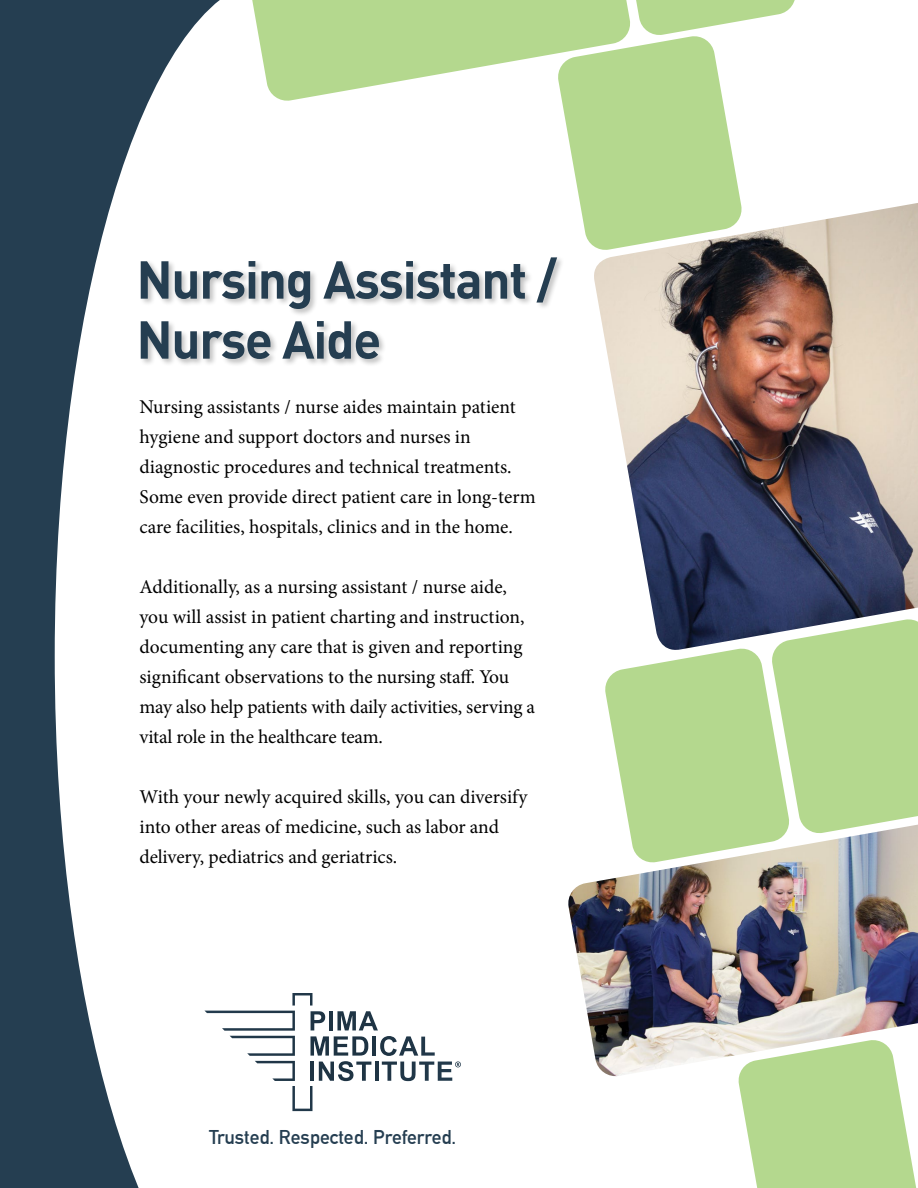
<style>
.page{position:relative;width:918px;height:1188px;background:#253e51}
.page>*{position:absolute;margin:0;border:0;box-sizing:border-box;transform-origin:0 0}
.t1{font:700 52.5px/60px "DINOT";letter-spacing:-.025em;color:#253e51}
.t2{font:19.5px/30px "Minion Pro";letter-spacing:-.005em;color:#000}
.t3{font:700 19.5px "DIN Alternate";color:#253e51}
</style>
<div class="page">
<svg style="left:55px;top:0;width:218px;height:1188px;fill:#fff"></svg>
<div style="left:273px;top:0;width:645px;height:1188px;background:#fff"></div>
<svg style="left:738px;top:1078px;width:179px;height:110px;background:#bcdc9a"></svg>
<img style="left:594px;top:203px;width:324px;height:415px">
<svg style="left:605px;top:618px;width:313px;height:207px;background:#b6d49a"></svg>
<svg style="left:204px;top:993px;width:257px;height:122px"></svg>
<svg style="left:238px;top:0;width:559px;height:252px"></svg>
<div style="left:139px;top:256px;width:426px;height:111px;background:#000;opacity:.25"></div>
<img style="left:568px;top:825px;width:350px;height:253px">
<h1 class="t1" style="left:136px;top:248px;width:422px">Nursing Assistant /<br>Nurse Aide</h1>
<p class="t2" style="left:140px;top:392px;width:398px">Nursing assistants / nurse aides maintain patient hygiene and support doctors and nurses in diagnostic procedures and technical treatments.<br>Some even provide direct patient care in long-term care facilities, hospitals, clinics and in the home.</p>
<p class="t2" style="left:140px;top:572px;width:397px">Additionally, as a nursing assistant / nurse aide, you will assist in patient charting and instruction, documenting any care that is given and reporting significant observations to the nursing staff. You may also help patients with daily activities, serving a vital role in the healthcare team.</p>
<p class="t2" style="left:140px;top:782px;width:389px">With your newly acquired skills, you can diversify into other areas of medicine, such as labor and delivery, pediatrics and geriatrics.</p>
<p class="t3" style="left:209px;top:1122px;width:249px">Trusted. Respected. Preferred.</p>
</div>
